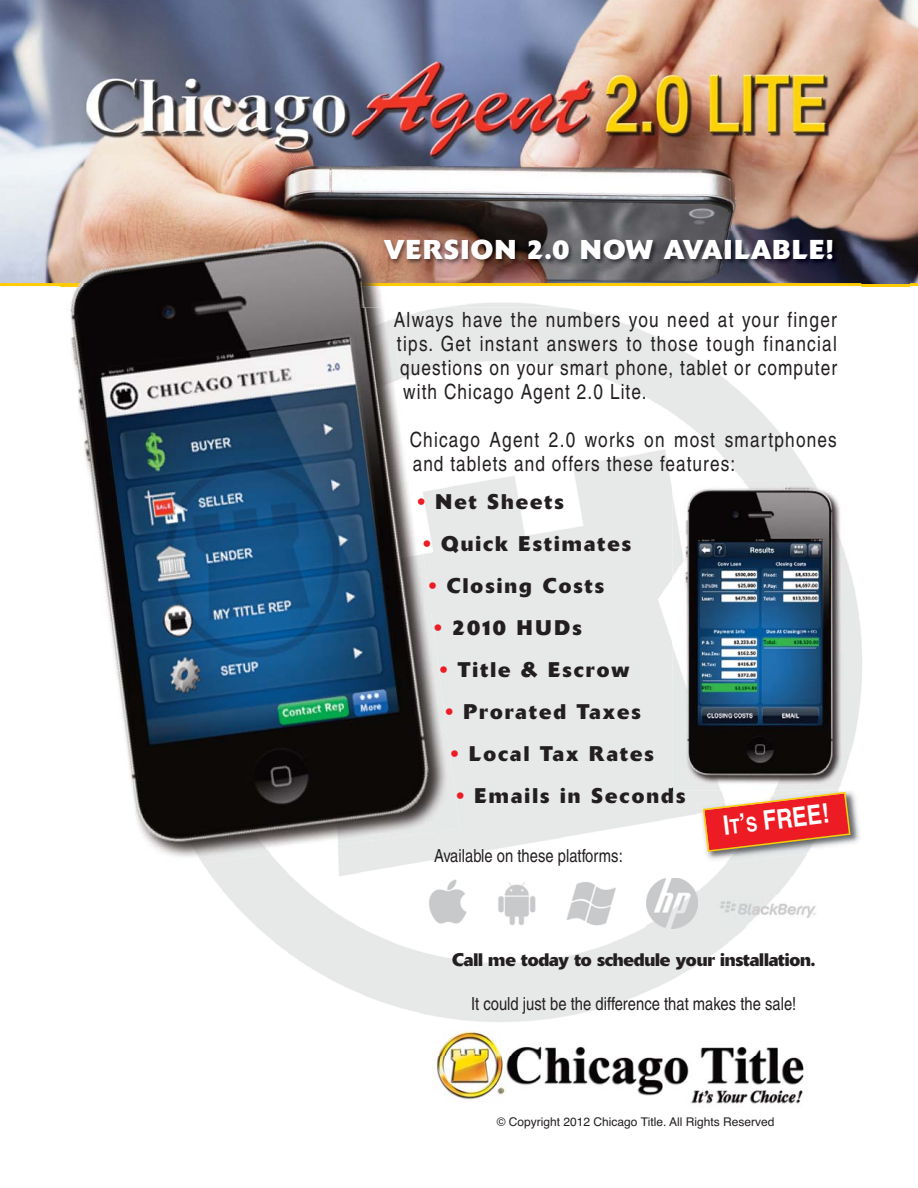
<style>
.page{position:relative;width:918px;height:1188px;background:#fff}
.page>*{position:absolute;margin:0;border:0;box-sizing:border-box;transform-origin:0 0}
.t1{font:700 27px "Delta";letter-spacing:.04em;color:#fff}
.t2{font:700 27px "Helvetica";color:#fff;scale:.82 1}
.t3{font:21px/24px "Helvetica";letter-spacing:.065em;color:#231f20;scale:.82 1}
.t4{font:700 21px "Delta";letter-spacing:.1em;color:#231f20}
.t5{font:18px "Helvetica";color:#231f20;scale:.82 1}
.t6{font:700 18px "Delta";letter-spacing:-.01em;color:#231f20}
.t7{font:12px "Helvetica";color:#231f20}
.s1{color:#ed1c24}
.s2{font-size:20.25px}
</style>
<div class="page">
<img style="left:0;top:0;width:918px;height:286px">
<img style="left:211px;top:286px;width:699px;height:736px">
<img style="left:861px;top:253px;width:49px;height:33px">
<img style="left:82px;top:50px;width:754px;height:116px">
<img style="left:432px;top:1030px;width:372px;height:74px">
<img style="left:672px;top:481px;width:179px;height:310px">
<img style="left:37px;top:283px;width:23px;height:4px">
<img style="left:90px;top:214px;width:291px;height:39px">
<img style="left:34px;top:256px;width:26px;height:27px">
<img style="left:60px;top:286px;width:400px;height:589px">
<img style="left:60px;top:253px;width:327px;height:33px">
<img style="left:424px;top:877px;width:52px;height:52px">
<img style="left:566px;top:880px;width:50px;height:47px">
<img style="left:647px;top:878px;width:50px;height:51px">
<img style="left:493px;top:879px;width:48px;height:49px">
<img style="left:717px;top:895px;width:101px;height:31px">
<img style="left:696px;top:785px;width:169px;height:81px">
<img style="left:815px;top:786px;width:36px;height:5px">
<svg style="left:702px;top:791px;width:149px;height:62px;background:#e4635c"></svg>
<img style="left:383px;top:231px;width:478px;height:22px">
<img style="left:387px;top:283px;width:474px;height:24px">
<img style="left:383px;top:253px;width:478px;height:30px">
<img style="left:362px;top:231px;width:21px;height:22px">
<img style="left:362px;top:286px;width:29px;height:21px">
<p class="t1" style="left:384px;top:240px;width:451px">VERSION 2.0 NOW AVAILABLE!</p>
<p class="t3" style="left:394px;top:309px;width:542px">Always have the numbers you need at your finger</p>
<p class="t3" style="left:397px;top:333px;width:538px">tips. Get instant answers to those tough financial</p>
<p class="t3" style="left:400px;top:357px;width:534px">questions on your smart phone, tablet or computer</p>
<p class="t3" style="left:403px;top:381px;width:298px">with Chicago Agent 2.0 Lite.</p>
<p class="t3" style="left:410px;top:429px;width:523px">Chicago Agent 2.0 works on most smartphones and tablets and offers these features:</p>
<p class="t4" style="left:418px;top:494px;width:147px"><span class="s1">•</span> Net Sheets</p>
<p class="t4" style="left:423px;top:536px;width:209px"><span class="s1">•</span> Quick Estimates</p>
<p class="t4" style="left:429px;top:578px;width:176px"><span class="s1">•</span> Closing Costs</p>
<p class="t4" style="left:435px;top:620px;width:149px"><span class="s1">•</span> 2010 HUDs</p>
<p class="t4" style="left:440px;top:662px;width:191px"><span class="s1">•</span> Title &amp; Escrow</p>
<p class="t4" style="left:446px;top:704px;width:197px"><span class="s1">•</span> Prorated Taxes</p>
<p class="t4" style="left:451px;top:746px;width:204px"><span class="s1">•</span> Local Tax Rates</p>
<p class="t4" style="left:457px;top:788px;width:230px"><span class="s1">•</span> Emails in Seconds</p>
<p class="t2" style="left:722px;top:816px;width:131px;rotate:-7deg">I<span class="s2">T</span>’<span class="s2">S</span> FREE!</p>
<p class="t5" style="left:434px;top:849px;width:232px">Available on these platforms:</p>
<p class="t6" style="left:452px;top:954px;width:365px">Call me today to schedule your installation.</p>
<p class="t5" style="left:471px;top:997px;width:398px">It could just be the difference that makes the sale!</p>
<p class="t7" style="left:497px;top:1117px;width:279px">© Copyright 2012 Chicago Title. All Rights Reserved</p>
</div>
